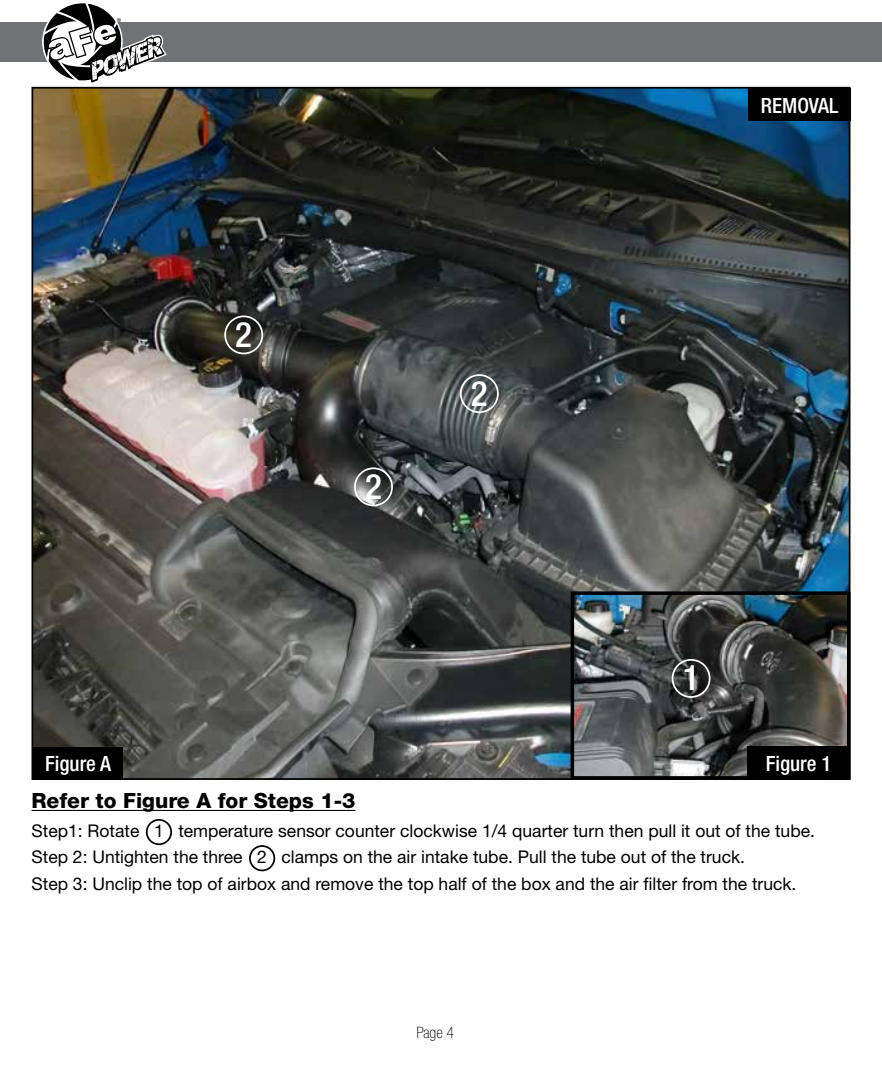
<style>
.page{position:relative;width:882px;height:1071px;background:#fff}
.page>*{position:absolute;margin:0;border:0;box-sizing:border-box;transform-origin:0 0}
.t1{font:500 condensed 35px "Helvetica Neue";color:#fff}
.t2{font:800 21px "Helvetica Neue";color:#000}
.t3{font:500 condensed 21px "Helvetica Neue";color:#fff}
.t4{font:17.5px/26.2px "Helvetica Neue";color:#000}
.t5{font:100 condensed 15.75px "Helvetica Neue";color:#000}
.t6{font:8.75px "Myriad";color:#000}
</style>
<div class="page">
<img style="left:35px;top:90px;width:812px;height:687px">
<div style="left:0;top:23px;width:882px;height:39px;background:#717275"></div>
<svg style="left:43px;top:3px;width:124px;height:80px"></svg>
<hr style="left:32px;top:810px;width:323px;height:1px;background:#000">
<div style="left:748px;top:88px;width:102px;height:33px;background:#000"></div>
<div style="left:146px;top:819px;width:26px;height:26px;border:2px solid #000;border-radius:50%"></div>
<img style="left:576px;top:596px;width:269px;height:179px">
<div style="left:571px;top:591px;width:279px;height:189px;border:4px solid #000"></div>
<div style="left:747px;top:746px;width:103px;height:33px;background:#000"></div>
<div style="left:672px;top:659px;width:39px;height:39px;border:2px solid #fff;border-radius:50%"></div>
<div style="left:224px;top:315px;width:39px;height:39px;border:2px solid #fff;border-radius:50%"></div>
<div style="left:460px;top:374px;width:39px;height:39px;border:2px solid #fff;border-radius:50%"></div>
<div style="left:354px;top:467px;width:39px;height:39px;border:2px solid #fff;border-radius:50%"></div>
<div style="left:249px;top:845px;width:26px;height:26px;border:2px solid #000;border-radius:50%"></div>
<div style="left:33px;top:747px;width:90px;height:33px;background:#000"></div>
<p class="t6" style="left:117px;top:17px;width:6px">®</p>
<p class="t3" style="left:45px;top:751px;width:67px">Figure A</p>
<h1 class="t1" style="left:235px;top:314px;width:18px">2</h1>
<h1 class="t1" style="left:365px;top:466px;width:18px">2</h1>
<h1 class="t1" style="left:471px;top:372px;width:18px">2</h1>
<p class="t3" style="left:761px;top:93px;width:79px">REMOVAL</p>
<h1 class="t1" style="left:683px;top:657px;width:18px">1</h1>
<p class="t3" style="left:766px;top:751px;width:67px">Figure 1</p>
<p class="t2" style="left:32px;top:788px;width:325px">Refer to Figure A for Steps 1-3</p>
<p class="t4" style="left:32px;top:817px;width:785px">Step1: Rotate 1 temperature sensor counter clockwise 1/4 quarter turn then pull it out of the tube.<br>Step 2: Untighten the three 2 clamps on the air intake tube. Pull the tube out of the truck.<br>Step 3: Unclip the top of airbox and remove the top half of the box and the air filter from the truck.</p>
<p class="t5" style="left:416px;top:1024px;width:39px">Page 4</p>
</div>
